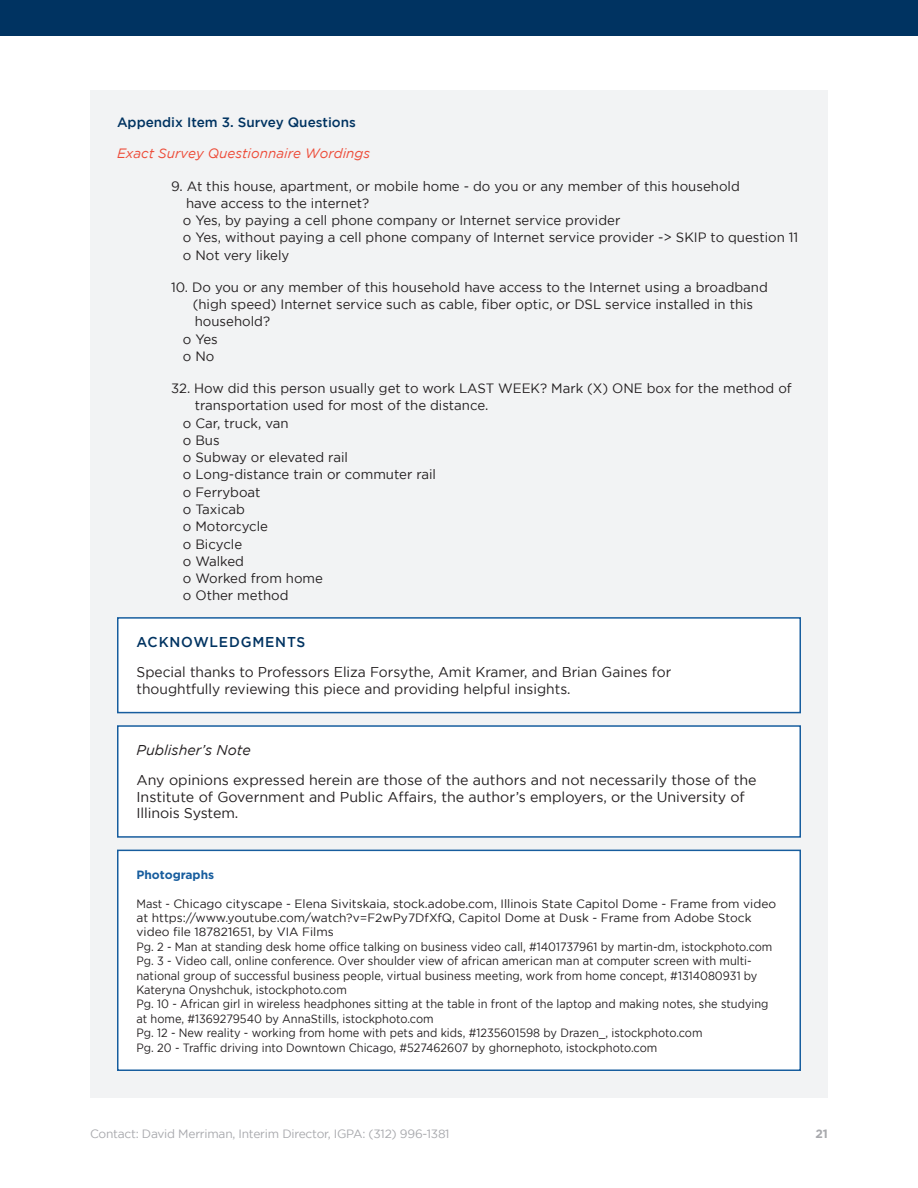
<style>
.page{position:relative;width:918px;height:1188px;background:#fff}
.page>*{position:absolute;margin:0;border:0;box-sizing:border-box;transform-origin:0 0}
.t1{font:14.25px/16.5px "Gotham";color:#231f20}
.t2{font:500 14.25px "Gotham";letter-spacing:.06em;color:#003361}
.t3{font:italic 14.25px "Gotham";color:#231f20}
.t4{font:13.5px/17.2px "Gotham";color:#231f20}
.t5{font:italic 13.5px "Gotham";color:#ed4b38}
.t6{font:500 13.5px "Gotham";color:#003361}
.t7{font:12px/14.4px "Gotham";color:#231f20;scale:.92 1}
.t8{font:12px "Gotham";letter-spacing:-.02em;color:#a8a9ad}
.t9{font:700 12px "Gotham";color:#175d9e}
.t10{font:700 12px "Gotham";color:#a8a9ad}
</style>
<div class="page">
<div style="left:0;top:0;width:918px;height:36px;background:#003361"></div>
<div style="left:90px;top:90px;width:738px;height:1008px;background:#f2f3f4"></div>
<div style="left:118px;top:618px;width:682px;height:95px;background:#fff"></div>
<div style="left:117px;top:617px;width:684px;height:96px;border:2px solid #175d9e"></div>
<div style="left:118px;top:850px;width:682px;height:220px;background:#fff"></div>
<div style="left:117px;top:850px;width:684px;height:221px;border:2px solid #175d9e"></div>
<div style="left:118px;top:726px;width:682px;height:111px;background:#fff"></div>
<div style="left:117px;top:725px;width:684px;height:113px;border:2px solid #175d9e"></div>
<p class="t6" style="left:117px;top:115px;width:240px">Appendix Item 3. Survey Questions</p>
<p class="t5" style="left:117px;top:146px;width:255px">Exact Survey Questionnaire Wordings</p>
<p class="t4" style="left:183px;top:177px;width:617px;text-indent:-12px">9. At this house, apartment, or mobile home - do you or any member of this household<br>have access to the internet?<br>o Yes, by paying a cell phone company or Internet service provider<br>o Yes, without paying a cell phone company of Internet service provider -&gt; SKIP to question 11 o Not very likely</p>
<p class="t4" style="left:171px;top:278px;width:598px">10. Do you or any member of this household have access to the Internet using a broadband</p>
<p class="t4" style="left:193px;top:296px;width:562px">(high speed) Internet service such as cable, fiber optic, or DSL service installed in this</p>
<p class="t4" style="left:195px;top:313px;width:77px">household?</p>
<p class="t4" style="left:183px;top:330px;width:36px">o Yes</p>
<p class="t4" style="left:183px;top:347px;width:33px">o No</p>
<p class="t4" style="left:171px;top:380px;width:622px">32. How did this person usually get to work LAST WEEK? Mark (X) ONE box for the method of</p>
<p class="t4" style="left:195px;top:397px;width:295px">transportation used for most of the distance.</p>
<p class="t4" style="left:183px;top:414px;width:107px">o Car, truck, van</p>
<p class="t4" style="left:183px;top:431px;width:38px">o Bus</p>
<p class="t4" style="left:183px;top:449px;width:167px">o Subway or elevated rail</p>
<p class="t4" style="left:183px;top:466px;width:255px">o Long-distance train or commuter rail</p>
<p class="t4" style="left:183px;top:483px;width:79px">o Ferryboat</p>
<p class="t4" style="left:183px;top:500px;width:64px">o Taxicab</p>
<p class="t4" style="left:183px;top:518px;width:87px">o Motorcycle</p>
<p class="t4" style="left:183px;top:535px;width:61px">o Bicycle</p>
<p class="t4" style="left:183px;top:552px;width:63px">o Walked</p>
<p class="t4" style="left:183px;top:569px;width:142px">o Worked from home</p>
<p class="t4" style="left:183px;top:587px;width:107px">o Other method</p>
<p class="t2" style="left:136px;top:634px;width:170px">ACKNOWLEDGMENTS</p>
<p class="t1" style="left:136px;top:664px;width:536px">Special thanks to Professors Eliza Forsythe, Amit Kramer, and Brian Gaines for thoughtfully reviewing this piece and providing helpful insights.</p>
<p class="t3" style="left:136px;top:742px;width:116px">Publisher’s Note</p>
<p class="t1" style="left:136px;top:772px;width:622px">Any opinions expressed herein are those of the authors and not necessarily those of the<br>Institute of Government and Public Affairs, the author’s employers, or the University of<br>Illinois System.</p>
<p class="t9" style="left:136px;top:868px;width:79px">Photographs</p>
<p class="t7" style="left:136px;top:896px;width:697px">Mast - Chicago cityscape - Elena Sivitskaia, stock.adobe.com, Illinois State Capitol Dome - Frame from video at https://www.youtube.com/watch?v=F2wPy7DfXfQ, Capitol Dome at Dusk - Frame from Adobe Stock video file 187821651, by VIA Films<br>Pg. 2 - Man at standing desk home office talking on business video call, #1401737961 by martin-dm, istockphoto.com Pg. 3 - Video call, online conference. Over shoulder view of african american man at computer screen with multi&shy;national group of successful business people, virtual business meeting, work from home concept, #1314080931 by Kateryna Onyshchuk, istockphoto.com<br>Pg. 10 - African girl in wireless headphones sitting at the table in front of the laptop and making notes, she studying at home, #1369279540 by AnnaStills, istockphoto.com<br>Pg. 12 - New reality - working from home with pets and kids, #1235601598 by Drazen_, istockphoto.com<br>Pg. 20 - Traffic driving into Downtown Chicago, #527462607 by ghornephoto, istockphoto.com</p>
<p class="t8" style="left:90px;top:1127px;width:361px">Contact: David Merriman, Interim Director, IGPA: (312) 996-1381</p>
<p class="t10" style="left:815px;top:1127px;width:14px">21</p>
</div>
